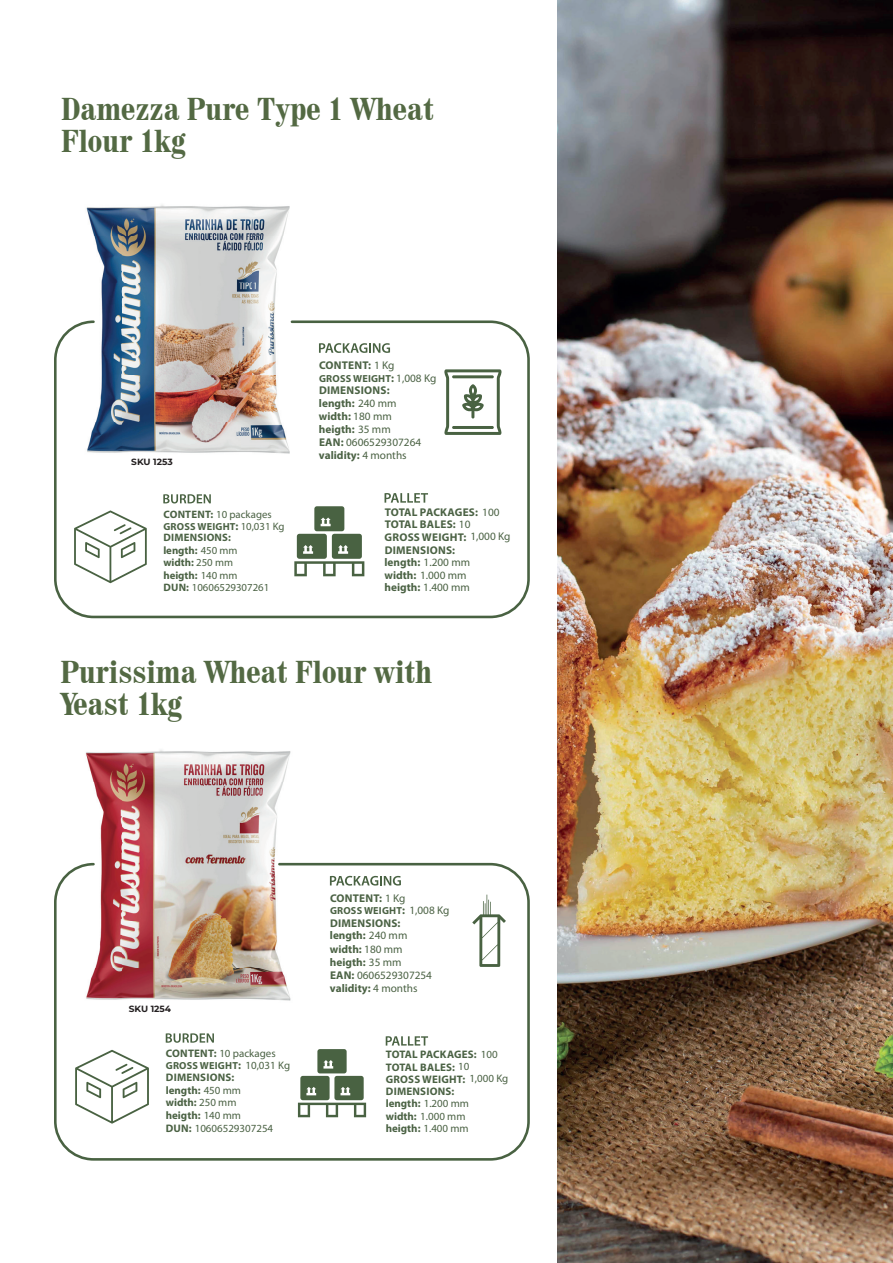
<style>
.page{position:relative;width:893px;height:1263px;background:#fff}
.page>*{position:absolute;margin:0;border:0;box-sizing:border-box;transform-origin:0 0}
.t1{font:700 condensed 31.5px/31.5px "Century 725 BT";color:#536943}
.t2{font:11.25px/13.2px "Myriad Pro";color:#4b6244}
.t3{font:700 11.25px/24.5px "Myriad Pro";letter-spacing:.02em;color:#4b6244}
.t4{font:700 11.25px/12.6px "Myriad Pro";color:#4b6244}
.t5{font:700 10.95px/12.8px "Myriad Pro";color:#4b6244}
.t6{font:700 10.95px/12.3px "Myriad Pro";letter-spacing:.02em;color:#4b6244}
.t7{font:10.95px "Myriad Pro";color:#4b6244}
.t8{font:700 10.8px/12.5px "Myriad Pro";color:#4b6244}
.t9{font:10.8px "Myriad Pro";color:#4b6244}
.t10{font:700 10.2px "Myriad Pro";letter-spacing:.02em;color:#4b6244}
.t11{font:700 9px "Montserrat";color:#231f20}
.s1{font-weight:700}
.s2{font-size:11.25px}
.s3{font-weight:400;font-size:10.8px}
.s4{font-weight:400}
.s5{font-weight:400;font-size:11.25px}
.s6{font-weight:400;font-size:10.95px}
</style>
<div class="page">
<img style="left:557px;top:0;width:336px;height:1263px">
<img style="left:80px;top:205px;width:210px;height:249px">
<img style="left:79px;top:750px;width:216px;height:251px">
<div style="left:54px;top:320px;width:476px;height:298px;border:3px solid #496242;border-radius:38px"></div>
<div style="left:54px;top:863px;width:476px;height:298px;border:3px solid #496242;border-radius:38px"></div>
<svg style="left:444px;top:369px;width:58px;height:66px"></svg>
<svg style="left:319px;top:343px;width:71px;height:10px"></svg>
<svg style="left:74px;top:510px;width:73px;height:73px"></svg>
<svg style="left:163px;top:494px;width:48px;height:9px"></svg>
<svg style="left:294px;top:506px;width:70px;height:70px"></svg>
<svg style="left:384px;top:493px;width:44px;height:10px"></svg>
<svg style="left:330px;top:876px;width:71px;height:10px"></svg>
<svg style="left:472px;top:895px;width:34px;height:72px"></svg>
<svg style="left:75px;top:1050px;width:74px;height:73px"></svg>
<svg style="left:166px;top:1033px;width:48px;height:10px"></svg>
<svg style="left:298px;top:1049px;width:68px;height:68px"></svg>
<svg style="left:386px;top:1036px;width:42px;height:9px"></svg>
<h1 class="t1" style="left:61px;top:93px;width:375px">Damezza Pure Type 1 Wheat<br>Flour 1kg</h1>
<p class="t11" style="left:131px;top:456px;width:43px">SKU 1253</p>
<p class="t9" style="left:163px;top:507px;width:110px"><span class="s1">CONTENT:</span> 10 packages</p>
<p class="t10" style="left:163px;top:520px;width:123px">GROSS WEIGHT<span class="s2">:</span> <span class="s3">10,031 Kg</span></p>
<p class="t8" style="left:163px;top:531px;width:107px">DIMENSIONS:<br>length: <span class="s4">450 mm </span>width: <span class="s4">250 mm </span>heigth: <span class="s4">140 mm<br></span>DUN: <span class="s4">10606529307261</span></p>
<p class="t3" style="left:319px;top:353px;width:77px">CONTENT: <span class="s4">1 Kg<br></span>DIMENSIONS:</p>
<p class="t2" style="left:319px;top:396px;width:104px"><span class="s1">length:</span> 240 mm <span class="s1">width:</span> 180 mm <span class="s1">heigth:</span> 35 mm<br><span class="s1">EAN:</span> 0606529307264 <span class="s1">validity:</span> 4 months</p>
<p class="t10" style="left:319px;top:372px;width:119px">GROSS WEIGHT<span class="s2">:</span> <span class="s5">1,008 Kg</span></p>
<p class="t3" style="left:385px;top:505px;width:116px;line-height:12.6px">TOTAL PACKAGES: <span class="s4">100<br></span>TOTAL BALES: <span class="s4">10</span></p>
<p class="t4" style="left:385px;top:543px;width:87px">DIMENSIONS: length: <span class="s4">1.200 mm </span>width: <span class="s4">1.000 mm </span>heigth: <span class="s4">1.400 mm</span></p>
<p class="t3" style="left:385px;top:525px;width:127px">GROSS WEIGHT: <span class="s4">1,000 Kg</span></p>
<h1 class="t1" style="left:61px;top:656px;width:373px">Purissima Wheat Flour with<br>Yeast 1kg</h1>
<p class="t11" style="left:129px;top:1002px;width:44px">SKU 1254</p>
<p class="t7" style="left:166px;top:1047px;width:111px"><span class="s1">CONTENT:</span> 10 packages</p>
<p class="t10" style="left:166px;top:1059px;width:126px">GROSS WEIGHT<span class="s2">:</span> <span class="s6">10,031 Kg</span></p>
<p class="t5" style="left:166px;top:1071px;width:109px">DIMENSIONS:<br>length: <span class="s4">450 mm </span>width: <span class="s4">250 mm </span>heigth: <span class="s4">140 mm<br></span>DUN: <span class="s4">10606529307254</span></p>
<p class="t3" style="left:330px;top:886px;width:77px">CONTENT: <span class="s4">1 Kg<br></span>DIMENSIONS:</p>
<p class="t2" style="left:330px;top:929px;width:104px"><span class="s1">length:</span> 240 mm <span class="s1">width:</span> 180 mm <span class="s1">heigth:</span> 35 mm<br><span class="s1">EAN:</span> 0606529307254 <span class="s1">validity:</span> 4 months</p>
<p class="t10" style="left:330px;top:904px;width:121px">GROSS WEIGHT<span class="s2">:</span> <span class="s5">1,008 Kg</span></p>
<p class="t6" style="left:386px;top:1048px;width:113px">TOTAL PACKAGES: <span class="s4">100<br></span>TOTAL BALES: <span class="s4">10</span></p>
<p class="t5" style="left:386px;top:1085px;width:85px;line-height:12.3px">DIMENSIONS: length: <span class="s4">1.200 mm </span>width: <span class="s4">1.000 mm </span>heigth: <span class="s4">1.400 mm</span></p>
<p class="t6" style="left:386px;top:1073px;width:124px">GROSS WEIGHT: <span class="s4">1,000 Kg</span></p>
</div>
